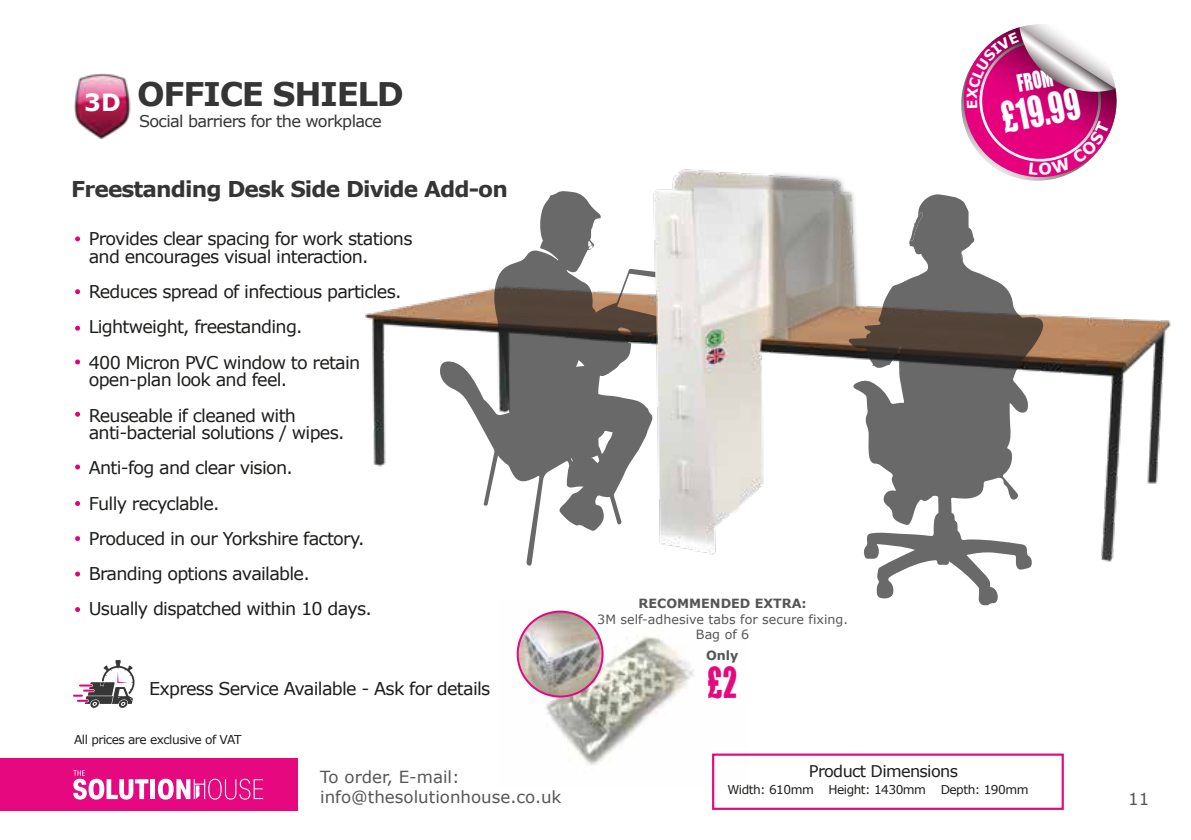
<style>
.page{position:relative;width:1191px;height:840px;background:#fff}
.page>*{position:absolute;margin:0;border:0;box-sizing:border-box;transform-origin:0 0}
.t1{font:39px "Impact";color:#fff;scale:.73 1}
.t2{font:700 32.6px "Verdana";letter-spacing:-.04em;color:#353535}
.t3{font:22px "Impact";color:#fff;scale:.73 1}
.t4{font:700 21.8px "Verdana";letter-spacing:-.04em;color:#353535}
.t5{font:17.6px/35.2px "Verdana";letter-spacing:-.04em;color:#1d1d1b}
.t6{font:16.6px/20px "Verdana";color:#555657}
.t7{font:16.2px "Verdana";letter-spacing:-.04em;color:#353535}
.t8{font:16px "Verdana";letter-spacing:-.04em;color:#1d1d1b}
.t9{font:12.6px/15.2px "Verdana";color:#565657;text-align:center}
.t10{font:700 12.6px "Verdana";color:#565657}
.t11{font:12.2px "Verdana";letter-spacing:-.04em;color:#1d1d1b}
</style>
<div class="page">
<img style="left:365px;top:169px;width:806px;height:437px">
<img style="left:699px;top:169px;width:229px;height:243px">
<svg style="left:848px;top:194px;width:195px;height:411px"></svg>
<svg style="left:910px;top:212px;width:13px;height:30px"></svg>
<svg style="left:440px;top:191px;width:216px;height:374px"></svg>
<img style="left:498px;top:600px;width:249px;height:165px">
<img style="left:517px;top:611px;width:85px;height:85px;border-radius:42px">
<div style="left:516px;top:610px;width:87px;height:87px;border:2px solid #e5087e;border-radius:50%"></div>
<div style="left:0;top:757px;width:297px;height:53px;background:#e5087e"></div>
<div style="left:712px;top:753px;width:351px;height:56px;border:2px solid #e5087e"></div>
<div style="left:150px;top:778px;width:5px;height:20px;background:#fff"></div>
<svg style="left:73px;top:770px;width:75px;height:29px"></svg>
<svg style="left:158px;top:778px;width:105px;height:21px"></svg>
<svg style="left:75px;top:325px;width:5px;height:5px"></svg>
<svg style="left:75px;top:289px;width:5px;height:5px"></svg>
<svg style="left:75px;top:236px;width:5px;height:5px"></svg>
<svg style="left:75px;top:359px;width:5px;height:5px"></svg>
<svg style="left:75px;top:411px;width:5px;height:5px"></svg>
<svg style="left:75px;top:464px;width:5px;height:5px"></svg>
<svg style="left:75px;top:501px;width:5px;height:4px"></svg>
<svg style="left:75px;top:536px;width:5px;height:4px"></svg>
<svg style="left:75px;top:571px;width:5px;height:5px"></svg>
<svg style="left:75px;top:607px;width:5px;height:4px"></svg>
<svg style="left:73px;top:660px;width:62px;height:47px"></svg>
<img style="left:74px;top:74px;width:57px;height:65px">
<svg style="left:708px;top:665px;width:28px;height:33px"></svg>
<svg style="left:957px;top:24px;width:165px;height:160px"></svg>
<h2 class="t2" style="left:84px;top:73px;width:321px"><sub>3D</sub> OFFICE SHIELD</h2>
<p class="t7" style="left:139px;top:111px;width:244px">Social barriers for the workplace</p>
<p class="t4" style="left:71px;top:174px;width:438px">Freestanding Desk Side Divide Add-on</p>
<p class="t5" style="left:89px;top:230px;width:325px;line-height:17.6px">Provides clear spacing for work stations and encourages visual interaction.</p>
<p class="t5" style="left:89px;top:274px;width:314px">Reduces spread of infectious particles.<br>Lightweight, freestanding.<br>400 Micron PVC window to retain</p>
<p class="t5" style="left:89px;top:362px;width:209px">open-plan look and feel.<br>Reuseable if cleaned with</p>
<p class="t5" style="left:89px;top:415px;width:285px">anti-bacterial solutions / wipes.<br>Anti-fog and clear vision.<br>Fully recyclable.<br>Produced in our Yorkshire factory.<br>Branding options available.<br>Usually dispatched within 10 days.</p>
<p class="t5" style="left:149px;top:671px;width:343px">Express Service Available - Ask for details</p>
<p class="t11" style="left:74px;top:731px;width:169px">All prices are exclusive of VAT</p>
<p class="t6" style="left:320px;top:766px;width:243px">To order, E-mail: info@thesolutionhouse.co.uk</p>
<p class="t3" style="left:1014px;top:67px;width:51px;rotate:-11deg">FROM</p>
<h1 class="t1" style="left:996px;top:88px;width:110px;rotate:-11deg">£19.99</h1>
<p class="t10" style="left:638px;top:595px;width:169px">RECOMMENDED EXTRA:</p>
<p class="t9" style="left:597px;top:611px;width:252px">3M self-adhesive tabs for secure fixing.<br>Bag of 6</p>
<p class="t10" style="left:706px;top:647px;width:34px">Only</p>
<p class="t8" style="left:809px;top:760px;width:151px">Product Dimensions</p>
<p class="t11" style="left:727px;top:781px;width:303px">Width: 610mm Height: 1430mm Depth: 190mm</p>
<p class="t6" style="left:1128px;top:789px;width:23px">11</p>
</div>
